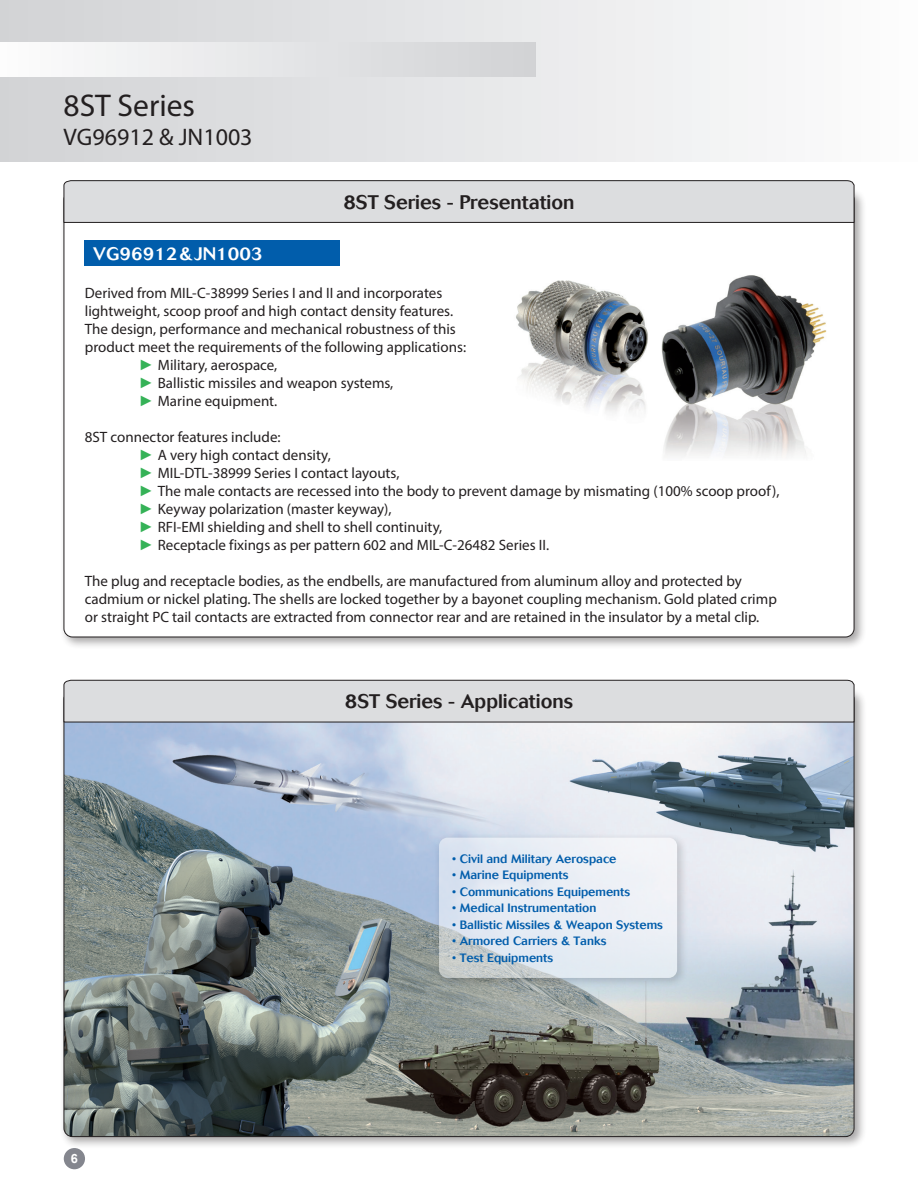
<style>
.page{position:relative;width:918px;height:1188px;background:#fff}
.page>*{position:absolute;margin:0;border:0;box-sizing:border-box;transform-origin:0 0}
.t1{font:31.5px "Myriad Pro";color:#231f20}
.t2{font:24px "Myriad Pro";color:#231f20}
.t3{font:500 19.5px "Cosmos";color:#231f20}
.t4{font:500 18px "Cosmos";color:#fff}
.t5{font:15px/18px "Myriad Pro";color:#231f20}
.t6{font:700 12.75px "Arial";color:#fff}
.t7{font:500 12px "Cosmos";color:#015dab}
.s1{font-family:"Arial";color:#35b257}
</style>
<div class="page">
<div style="left:0;top:0;width:918px;height:162px;background:linear-gradient(to right,#d1d3d5,#fcfcfd)"></div>
<div style="left:0;top:43px;width:536px;height:34px;background:linear-gradient(to right,#fcfcfd,#d1d2d4)"></div>
<div style="left:64px;top:1148px;width:21px;height:21px;background:#84868e;border-radius:50%"></div>
<div style="left:60px;top:187px;width:807px;height:463px;background:#231f20;opacity:.4"></div>
<div style="left:64px;top:191px;width:790px;height:446px;background:#fff;border-radius:9px"></div>
<img style="left:516px;top:275px;width:311px;height:182px">
<svg style="left:63px;top:180px;width:792px;height:43px;background:#d2d3d5"></svg>
<div style="left:60px;top:687px;width:807px;height:462px;background:#231f20;opacity:.4"></div>
<img style="left:64px;top:723px;width:790px;height:414px">
<svg style="left:63px;top:680px;width:792px;height:43px;background:#d3d4d6"></svg>
<div style="left:434px;top:832px;width:254px;height:157px;background:#231f20;opacity:.4"></div>
<svg style="left:439px;top:838px;width:238px;height:140px;background:#e3e8f0"></svg>
<div style="left:85px;top:240px;width:255px;height:26px;background:#015dab"></div>
<h1 class="t1" style="left:64px;top:86px;width:133px">8ST Series</h1>
<h2 class="t2" style="left:64px;top:122px;width:191px">VG96912 &amp; JN1003</h2>
<p class="t4" style="left:93px;top:243px;width:171px">VG96912 &amp; JN1003</p>
<h3 class="t3" style="left:343px;top:191px;width:233px">8ST Series - Presentation</h3>
<p class="t5" style="left:85px;top:284px;width:359px">Derived from MIL-C-38999 Series I and II and incorporates</p>
<p class="t5" style="left:85px;top:302px;width:370px">lightweight, scoop proof and high contact density features.</p>
<p class="t5" style="left:85px;top:320px;width:373px">The design, performance and mechanical robustness of this</p>
<p class="t5" style="left:85px;top:338px;width:383px">product meet the requirements of the following applications:</p>
<p class="t5" style="left:139px;top:356px;width:140px"><span class="s1">►</span> Military, aerospace,</p>
<p class="t5" style="left:139px;top:374px;width:256px"><span class="s1">►</span> Ballistic missiles and weapon systems,</p>
<p class="t5" style="left:139px;top:392px;width:140px"><span class="s1">►</span> Marine equipment.</p>
<p class="t5" style="left:139px;top:428px;width:642px;text-indent:-54px">8ST connector features include:<br><span class="s1">►</span> A very high contact density,<br><span class="s1">►</span> MIL-DTL-38999 Series I contact layouts,<br><span class="s1">►</span> The male contacts are recessed into the body to prevent damage by mismating (100% scoop proof), <span class="s1">►</span> Keyway polarization (master keyway),<br><span class="s1">►</span> RFI-EMI shielding and shell to shell continuity,<br><span class="s1">►</span> Receptacle fixings as per pattern 602 and MIL-C-26482 Series II.</p>
<p class="t5" style="left:85px;top:572px;width:694px">The plug and receptacle bodies, as the endbells, are manufactured from aluminum alloy and protected by cadmium or nickel plating. The shells are locked together by a bayonet coupling mechanism. Gold plated crimp or straight PC tail contacts are extracted from connector rear and are retained in the insulator by a metal clip.</p>
<h3 class="t3" style="left:345px;top:690px;width:230px">8ST Series - Applications</h3>
<p class="t6" style="left:71px;top:1150px;width:9px">6</p>
<p class="t7" style="left:452px;top:852px;width:166px">• Civil and Military Aerospace</p>
<p class="t7" style="left:452px;top:868px;width:118px">• Marine Equipments</p>
<p class="t7" style="left:452px;top:885px;width:179px">• Communications Equipements</p>
<p class="t7" style="left:452px;top:901px;width:146px">• Medical Instrumentation</p>
<p class="t7" style="left:452px;top:918px;width:212px">• Ballistic Missiles &amp; Weapon Systems</p>
<p class="t7" style="left:452px;top:934px;width:156px">• Armored Carriers &amp; Tanks</p>
<p class="t7" style="left:452px;top:951px;width:102px">• Test Equipments</p>
</div>
